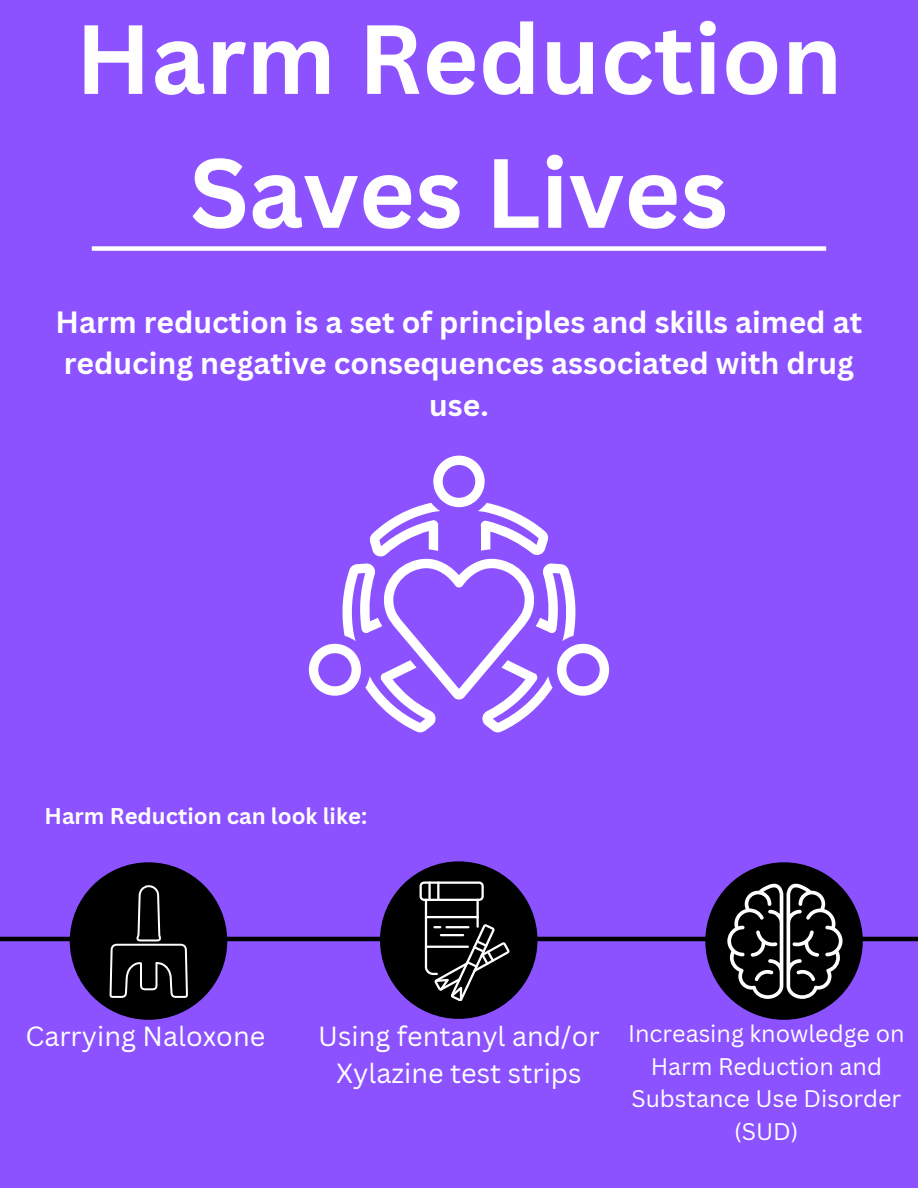
<style>
.page{position:relative;width:918px;height:1188px;background:#8c52ff}
.page>*{position:absolute;margin:0;border:0;box-sizing:border-box;transform-origin:0 0}
.t1{font:700 96px/133.8px "Canva Sans";color:#fefefe;text-align:center}
.t2{font:700 30px/41.7px "Canva Sans";color:#fefefe;text-align:center}
.t3{font:27px/37.2px "Canva Sans";color:#fefefe;text-align:center}
.t4{font:23.4px/32.5px "Canva Sans";color:#fefefe;text-align:center}
.t5{font:700 22.2px "Canva Sans";color:#fefefe}
</style>
<div class="page">
<svg style="left:309px;top:456px;width:300px;height:276px"></svg>
<div style="left:92px;top:246px;width:734px;height:5px;background:#fefefe"></div>
<hr style="left:0;top:937px;width:918px;height:4px;background:#000">
<div style="left:70px;top:862px;width:157px;height:158px;background:#000;border-radius:50%"></div>
<svg style="left:110px;top:885px;width:78px;height:113px"></svg>
<div style="left:380px;top:861px;width:157px;height:158px;background:#000;border-radius:50%"></div>
<svg style="left:420px;top:882px;width:90px;height:119px"></svg>
<hr style="left:440px;top:934px;width:24px;height:2px;background:#fdfefe">
<div style="left:705px;top:862px;width:158px;height:158px;background:#000;border-radius:50%"></div>
<svg style="left:727px;top:883px;width:115px;height:116px"></svg>
<h1 class="t1" style="left:76px;top:-10px;width:768px">Harm Reduction<br>Saves Lives</h1>
<p class="t2" style="left:56px;top:300px;width:808px">Harm reduction is a set of principles and skills aimed at reducing negative consequences associated with drug use.</p>
<h2 class="t5" style="left:45px;top:800px;width:324px">Harm Reduction can look like:</h2>
<p class="t3" style="left:25px;top:1017px;width:241px">Carrying Naloxone</p>
<h4 class="t3" style="left:318px;top:1017px;width:283px">Using fentanyl and/or<br>Xylazine test strips</h4>
<p class="t4" style="left:628px;top:1017px;width:278px">Increasing knowledge on<br>Harm Reduction and<br>Substance Use Disorder (SUD)</p>
</div>
